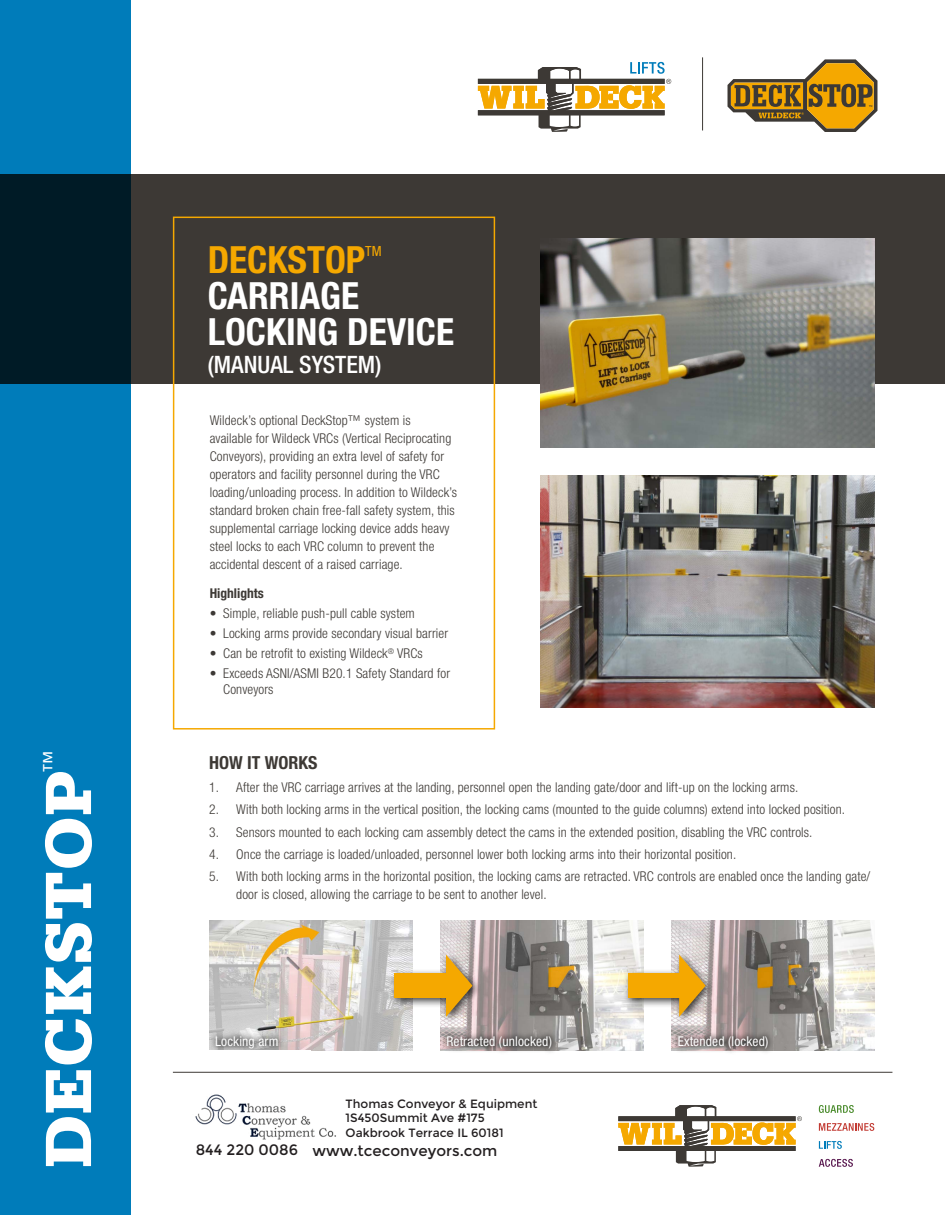
<style>
.page{position:relative;width:945px;height:1215px;background:#fff}
.page>*{position:absolute;margin:0;border:0;box-sizing:border-box;transform-origin:0 0}
.t1{font:900 69px "Serifa Std";letter-spacing:.01em;color:#fff}
.t2{font:700 condensed 37.5px/35.8px "Helvetica Neue LT Std";color:#fff}
.t3{font:700 condensed 37.5px "Helvetica Neue LT Std";color:#f5a800}
.t4{font:500 condensed 24px "Helvetica Neue LT Std";color:#fff}
.t5{font:22.35px "Helvetica Neue LT Std";color:#fff}
.t6{font:700 condensed 18px "Helvetica Neue LT Std";color:#3d3935}
.t7{font:15px "Montserrat";color:#231f20}
.t8{font:condensed 13.95px "Helvetica Neue LT Std";color:#f5a800}
.t9{font:300 condensed 13.5px/18px "Helvetica Neue LT Std";letter-spacing:.01em;color:#3d3935}
.t10{font:condensed 13.5px "Helvetica Neue LT Std";letter-spacing:.01em;color:#fff}
.t11{font:700 condensed 13.5px "Helvetica Neue LT Std";color:#3d3935}
.t12{font:12px/14.4px "Montserrat";color:#231f20}
.t13{font:12px "Montserrat";color:#231f20}
</style>
<div class="page">
<div style="left:0;top:174px;width:945px;height:210px;background:#3d3935"></div>
<svg style="left:0;top:0;width:130px;height:1215px;fill:#007cba"></svg>
<div style="left:173px;top:217px;width:322px;height:513px;border:2px solid #f5a800"></div>
<hr style="left:173px;top:1072px;width:719px;height:1px;background:#3d3935">
<svg style="left:618px;top:1105px;width:184px;height:62px"></svg>
<svg style="left:819px;top:1105px;width:35px;height:8px"></svg>
<svg style="left:819px;top:1123px;width:55px;height:8px"></svg>
<svg style="left:819px;top:1141px;width:23px;height:8px"></svg>
<svg style="left:819px;top:1159px;width:34px;height:8px"></svg>
<svg style="left:478px;top:62px;width:193px;height:70px"></svg>
<img style="left:540px;top:238px;width:334px;height:210px">
<svg style="left:728px;top:59px;width:149px;height:73px"></svg>
<hr style="left:702px;top:57px;width:1px;height:73px;background:#3d3935">
<img style="left:540px;top:476px;width:334px;height:232px">
<img style="left:209px;top:921px;width:203px;height:130px">
<img style="left:671px;top:921px;width:203px;height:130px">
<img style="left:440px;top:921px;width:203px;height:130px">
<div style="left:623px;top:951px;width:92px;height:75px;background:#000;opacity:.75"></div>
<svg style="left:679px;top:955px;width:27px;height:62px"></svg>
<div style="left:628px;top:973px;width:58px;height:25px;background:#f5a800"></div>
<div style="left:389px;top:951px;width:93px;height:75px;background:#000;opacity:.75"></div>
<svg style="left:446px;top:955px;width:26px;height:62px"></svg>
<div style="left:395px;top:973px;width:58px;height:25px;background:#f5a800"></div>
<div style="left:440px;top:1030px;width:118px;height:25px;background:#000;opacity:.75"></div>
<div style="left:671px;top:1030px;width:103px;height:25px;background:#000;opacity:.75"></div>
<div style="left:209px;top:1030px;width:75px;height:26px;background:#000;opacity:.75"></div>
<div style="left:209px;top:1051px;width:102px;height:14px;background:#fff"></div>
<img style="left:195px;top:1094px;width:141px;height:46px">
<h3 class="t5" style="left:37px;top:773px;width:24px;rotate:-90deg">™</h3>
<h1 class="t1" style="left:28px;top:1168px;width:399px;rotate:-90deg">DECKSTOP</h1>
<h2 class="t3" style="left:208px;top:237px;width:159px">DECKSTOP</h2>
<p class="t8" style="left:365px;top:243px;width:18px">TM</p>
<h2 class="t2" style="left:208px;top:277px;width:248px">CARRIAGE<br>LOCKING DEVICE</h2>
<h3 class="t4" style="left:208px;top:350px;width:175px">(MANUAL SYSTEM)</h3>
<p class="t9" style="left:210px;top:411px;width:249px">Wildeck’s optional DeckStop™ system is<br>available for Wildeck VRCs (Vertical Reciprocating Conveyors), providing an extra level of safety for operators and facility personnel during the VRC loading/unloading process. In addition to Wildeck’s standard broken chain free-fall safety system, this supplemental carriage locking device adds heavy steel locks to each VRC column to prevent the accidental descent of a raised carriage.</p>
<p class="t11" style="left:210px;top:585px;width:56px">Highlights</p>
<p class="t9" style="left:210px;top:604px;width:207px">• Simple, reliable push-pull cable system</p>
<p class="t9" style="left:210px;top:624px;width:240px">• Locking arms provide secondary visual barrier</p>
<p class="t9" style="left:210px;top:644px;width:215px">• Can be retrofit to existing Wildeck<sup>®</sup> VRCs</p>
<p class="t9" style="left:223px;top:666px;width:228px;line-height:15.8px;text-indent:-14px">• Exceeds ASNI/ASMI B20.1 Safety Standard for<br>Conveyors</p>
<h3 class="t6" style="left:209px;top:752px;width:110px">HOW IT WORKS</h3>
<p class="t9" style="left:209px;top:778px;width:591px">1. After the VRC carriage arrives at the landing, personnel open the landing gate/door and lift-up on the locking arms.</p>
<p class="t9" style="left:209px;top:801px;width:637px">2. With both locking arms in the vertical position, the locking cams (mounted to the guide columns) extend into locked position.</p>
<p class="t9" style="left:209px;top:823px;width:605px">3. Sensors mounted to each locking cam assembly detect the cams in the extended position, disabling the VRC controls.</p>
<p class="t9" style="left:209px;top:845px;width:529px">4. Once the carriage is loaded/unloaded, personnel lower both locking arms into their horizontal position.</p>
<p class="t9" style="left:236px;top:867px;width:636px;text-indent:-27px">5. With both locking arms in the horizontal position, the locking cams are retracted. VRC controls are enabled once the landing gate/ door is closed, allowing the carriage to be sent to another level.</p>
<p class="t10" style="left:215px;top:1033px;width:65px">Locking arm</p>
<p class="t10" style="left:446px;top:1033px;width:107px">Retracted (unlocked)</p>
<p class="t10" style="left:678px;top:1033px;width:92px">Extended (locked)</p>
<p class="t13" style="left:346px;top:1097px;width:193px">Thomas Conveyor &amp; Equipment</p>
<p class="t12" style="left:346px;top:1111px;width:159px">1S450Summit Ave #175<br>Oakbrook Terrace IL 60181</p>
<p class="t7" style="left:196px;top:1142px;width:303px">844 220 0086 www.tceconveyors.com</p>
</div>
